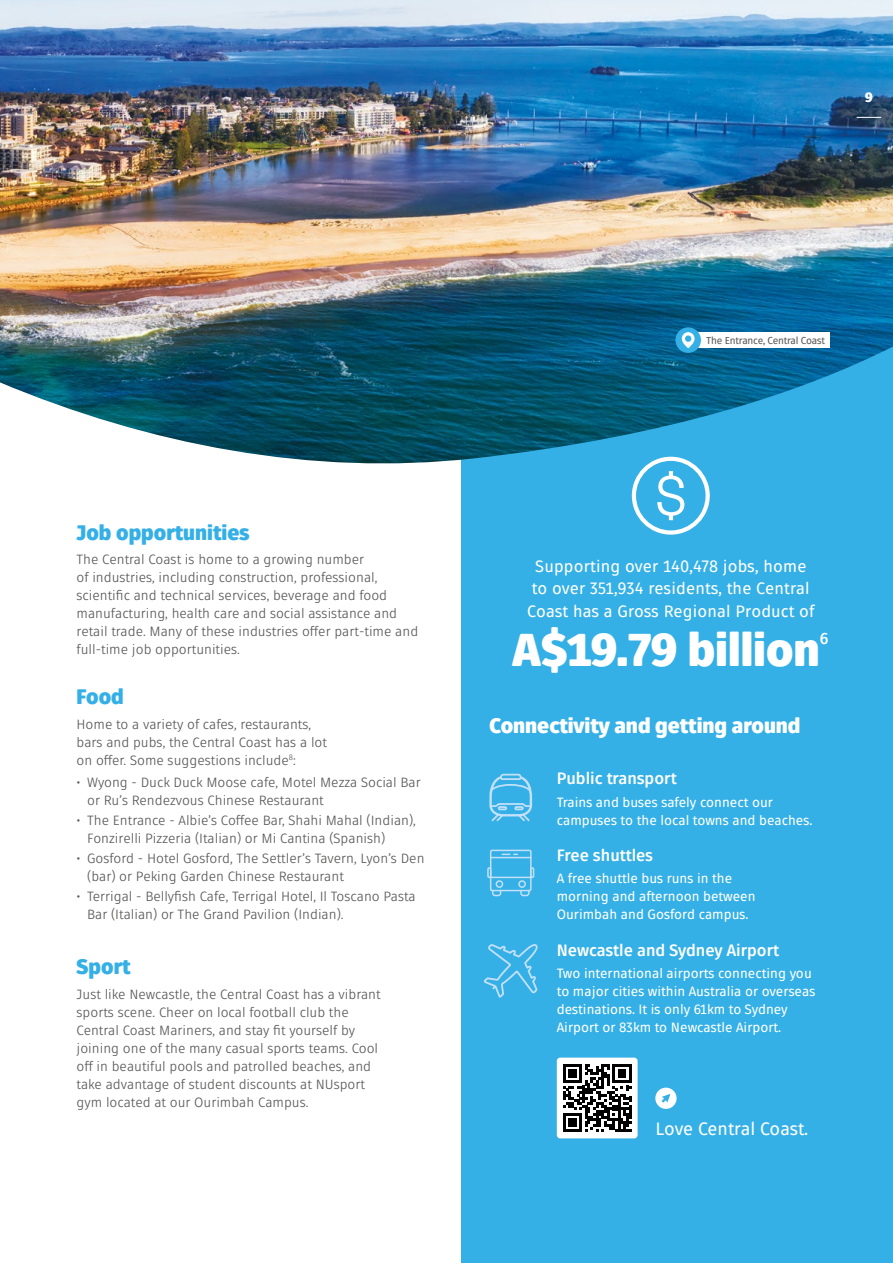
<style>
.page{position:relative;width:893px;height:1263px;background:#fff}
.page>*{position:absolute;margin:0;border:0;box-sizing:border-box;transform-origin:0 0}
.Stat_Quote_-_Centred_Light{font:900 46.05px "Fuse V.2 Display";color:#fff}
.Sub_Heads_-_Tier_1_5{font:900 21px "Fuse V.2 Display";color:#fff}
.Sub_Heads_-_Tier_1_5-2{font:900 21px "Fuse V.2 Display";color:#35b0e6}
.QR_Code_-_Lrg{font:18px "Fuse V.2 Display";color:#fff}
.Stat_Quote_-_Centred_Light-2{font:16.5px/22.5px "Fuse V.2 Display";letter-spacing:.01em;color:#fff;text-align:center}
.t1{font:700 16.5px "Fuse V.2 Display";color:#fff}
.Stat_Quote_-_Centred_Light-3{font:700 15.75px "Fuse V.2 Display";color:#fff}
.Body_Copy_-_80__black{font:13.5px/18px "Fuse V.2 Display";color:#575756}
.Body_Copy_-_REGULAR_-_WHITE{font:13.5px/18px "Fuse V.2 Display";color:#fff}
.t2{font:900 13.5px "Fuse V.2 Display";color:#fff}
.Location_text{font:10.2px "Fuse V.2 Display";letter-spacing:-.02em;color:#575756}
</style>
<div class="page">
<div style="left:461px;top:0;width:432px;height:1263px;background:#35b0e6"></div>
<img style="left:0;top:0;width:893px;height:464px">
<svg style="left:484px;top:944px;width:54px;height:54px"></svg>
<div style="left:490px;top:850px;width:42px;height:41px;border:2px solid #c2e0f7"></div>
<svg style="left:487px;top:853px;width:48px;height:44px"></svg>
<div style="left:557px;top:1057px;width:81px;height:81px;background:#fff;border-radius:3px"></div>
<svg style="left:563px;top:1064px;width:68px;height:68px"></svg>
<svg style="left:655px;top:1088px;width:22px;height:21px"></svg>
<svg style="left:632px;top:457px;width:78px;height:78px"></svg>
<svg style="left:489px;top:774px;width:43px;height:47px"></svg>
<svg style="left:857px;top:117px;width:24px;height:1px"></svg>
<div style="left:688px;top:332px;width:141px;height:16px;background:#fff"></div>
<div style="left:675px;top:327px;width:26px;height:26px;background:#35b0e6;border-radius:50%"></div>
<svg style="left:682px;top:332px;width:13px;height:16px"></svg>
<div style="left:685px;top:335px;width:6px;height:7px;background:#35b0e6;border-radius:50%"></div>
<p class="t2" style="left:865px;top:88px;width:9px">9</p>
<p class="Location_text" style="left:706px;top:334px;width:120px">The Entrance, Central Coast</p>
<p class="Sub_Heads_-_Tier_1_5-2" style="left:77px;top:518px;width:175px">Job opportunities</p>
<p class="Body_Copy_-_80__black" style="left:77px;top:550px;width:343px">The Central Coast is home to a growing number<br>of industries, including construction, professional, scientific and technical services, beverage and food manufacturing, health care and social assistance and retail trade. Many of these industries offer part-time and full-time job opportunities.</p>
<p class="Sub_Heads_-_Tier_1_5-2" style="left:77px;top:683px;width:49px">Food</p>
<p class="Body_Copy_-_80__black" style="left:77px;top:715px;width:252px">Home to a variety of cafes, restaurants, bars and pubs, the Central Coast has a lot on offer. Some suggestions include<sup>8</sup>:</p>
<p class="Body_Copy_-_80__black" style="left:87px;top:773px;width:335px;text-indent:-11px">• Wyong - Duck Duck Moose cafe, Motel Mezza Social Bar or Ru’s Rendezvous Chinese Restaurant</p>
<p class="Body_Copy_-_80__black" style="left:87px;top:812px;width:330px;text-indent:-11px">• The Entrance - Albie’s Coffee Bar, Shahi Mahal (Indian),<br>Fonzirelli Pizzeria (Italian) or Mi Cantina (Spanish)</p>
<p class="Body_Copy_-_80__black" style="left:87px;top:850px;width:339px;text-indent:-11px">• Gosford - Hotel Gosford, The Settler’s Tavern, Lyon’s Den (bar) or Peking Garden Chinese Restaurant</p>
<p class="Body_Copy_-_80__black" style="left:87px;top:888px;width:330px;text-indent:-11px">• Terrigal - Bellyfish Cafe, Terrigal Hotel, Il Toscano Pasta<br>Bar (Italian) or The Grand Pavilion (Indian).</p>
<p class="Sub_Heads_-_Tier_1_5-2" style="left:77px;top:952px;width:56px">Sport</p>
<p class="Body_Copy_-_80__black" style="left:77px;top:985px;width:306px">Just like Newcastle, the Central Coast has a vibrant sports scene. Cheer on local football club the Central Coast Mariners, and stay fit yourself by joining one of the many casual sports teams. Cool off in beautiful pools and patrolled beaches, and take advantage of student discounts at NUsport gym located at our Ourimbah Campus.</p>
<p class="Stat_Quote_-_Centred_Light-2" style="left:527px;top:555px;width:289px">Supporting over 140,478 jobs, home to over 351,934 residents, the Central<br>Coast has a Gross Regional Product of</p>
<p class="Stat_Quote_-_Centred_Light" style="left:513px;top:619px;width:308px">A$19.79 billion</p>
<p class="Stat_Quote_-_Centred_Light-3" style="left:820px;top:628px;width:10px">6</p>
<p class="Sub_Heads_-_Tier_1_5" style="left:489px;top:711px;width:313px">Connectivity and getting around</p>
<h2 class="t1" style="left:557px;top:768px;width:121px">Public transport</h2>
<p class="Body_Copy_-_REGULAR_-_WHITE" style="left:557px;top:793px;width:257px">Trains and buses safely connect our campuses to the local towns and beaches.</p>
<h2 class="t1" style="left:557px;top:845px;width:98px">Free shuttles</h2>
<p class="Body_Copy_-_REGULAR_-_WHITE" style="left:557px;top:870px;width:200px">A free shuttle bus runs in the morning and afternoon between<br>Ourimbah and Gosford campus.</p>
<h2 class="t1" style="left:557px;top:940px;width:224px">Newcastle and Sydney Airport</h2>
<p class="Body_Copy_-_REGULAR_-_WHITE" style="left:557px;top:964px;width:260px">Two international airports connecting you to major cities within Australia or overseas destinations. It is only 61km to Sydney Airport or 83km to Newcastle Airport.</p>
<p class="QR_Code_-_Lrg" style="left:655px;top:1118px;width:154px">Love Central Coast.</p>
</div>
